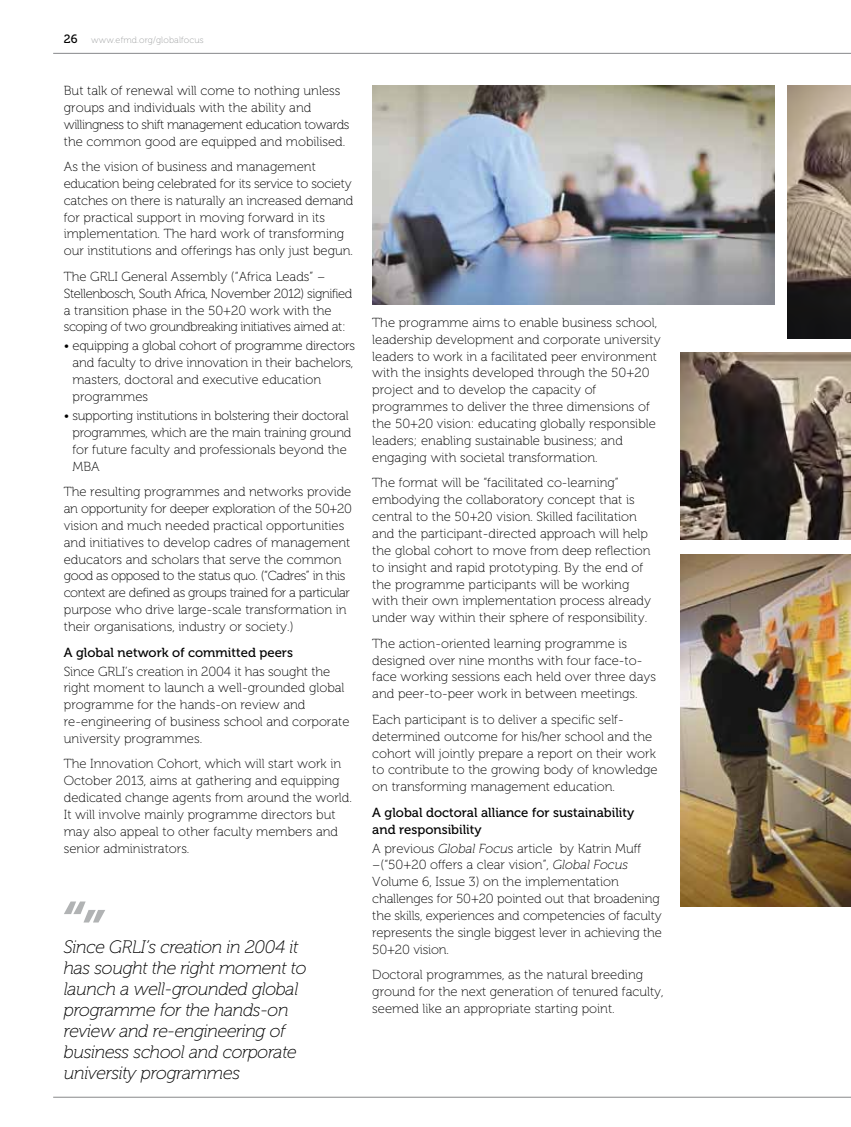
<style>
.page{position:relative;width:851px;height:1127px;background:#fff}
.page>*{position:absolute;margin:0;border:0;box-sizing:border-box;transform-origin:0 0}
.t1{font:italic 18px/21px "Museo 100";letter-spacing:-.02em;color:#000}
.t2{font:13.2px/17px "Museo 100";color:#000}
.t3{font:13.2px/17px "Museo 100";letter-spacing:-.03em;color:#000}
.t4{font:13.2px/17px "Museo 100";letter-spacing:-.02em;color:#000}
.t5{font:13.2px/17px "Museo 500";color:#000}
.t6{font:9px "Museo 100";letter-spacing:.02em;color:#9c9e9f}
.s1{font-family:"Museo 500";font-size:12px;color:#000}
.s2{font-style:italic}
</style>
<div class="page">
<hr style="left:53px;top:53px;width:797px;height:1px;background:#87888a">
<hr style="left:53px;top:1097px;width:797px;height:1px;background:#87888a">
<img style="left:787px;top:85px;width:63px;height:254px">
<img style="left:372px;top:85px;width:402px;height:219px">
<img style="left:680px;top:353px;width:170px;height:186px">
<svg style="left:64px;top:901px;width:41px;height:21px"></svg>
<img style="left:680px;top:554px;width:170px;height:352px">
<p class="t6" style="left:64px;top:35px;width:141px"><span class="s1">26</span> www.efmd.org/globalfocus</p>
<p class="t2" style="left:64px;top:82px;width:287px">But talk of renewal will come to nothing unless groups and individuals with the ability and willingness to shift management education towards the common good are equipped and mobilised.</p>
<p class="t2" style="left:64px;top:158px;width:291px">As the vision of business and management education being celebrated for its service to society catches on there is naturally an increased demand for practical support in moving forward in its implementation. The hard work of transforming our institutions and offerings has only just begun.</p>
<p class="t3" style="left:64px;top:268px;width:290px">The GRLI General Assembly (“Africa Leads” – Stellenbosch, South Africa, November 2012) signified a transition phase in the 50+20 work with the scoping of two groundbreaking initiatives aimed at:</p>
<p class="t2" style="left:72px;top:338px;width:284px;text-indent:-9px">• equipping a global cohort of programme directors and faculty to drive innovation in their bachelors, masters, doctoral and executive education programmes</p>
<p class="t4" style="left:72px;top:407px;width:280px;text-indent:-9px">• supporting institutions in bolstering their doctoral programmes, which are the main training ground for future faculty and professionals beyond the MBA</p>
<p class="t2" style="left:64px;top:483px;width:290px">The resulting programmes and networks provide an opportunity for deeper exploration of the 50+20 vision and much needed practical opportunities and initiatives to develop cadres of management educators and scholars that serve the common good as opposed to the status quo. (“Cadres” in this context are defined as groups trained for a particular purpose who drive large-scale transformation in their organisations, industry or society.)</p>
<p class="t5" style="left:64px;top:644px;width:230px">A global network of committed peers</p>
<p class="t2" style="left:64px;top:663px;width:287px">Since GRLI’s creation in 2004 it has sought the right moment to launch a well-grounded global programme for the hands-on review and re-engineering of business school and corporate university programmes.</p>
<p class="t2" style="left:64px;top:756px;width:289px">The Innovation Cohort, which will start work in October 2013, aims at gathering and equipping dedicated change agents from around the world.<br>It will involve mainly programme directors but may also appeal to other faculty members and senior administrators.</p>
<h1 class="t1" style="left:64px;top:937px;width:244px">Since GRLI’s creation in 2004 it has sought the right moment to launch a well-grounded global programme for the hands-on review and re-engineering of business school and corporate university programmes</h1>
<p class="t2" style="left:372px;top:314px;width:290px">The programme aims to enable business school, leadership development and corporate university leaders to work in a facilitated peer environment with the insights developed through the 50+20 project and to develop the capacity of programmes to deliver the three dimensions of the 50+20 vision: educating globally responsible leaders; enabling sustainable business; and engaging with societal transformation.</p>
<p class="t2" style="left:372px;top:475px;width:280px">The format will be “facilitated co-learning” embodying the collaboratory concept that is central to the 50+20 vision. Skilled facilitation and the participant-directed approach will help the global cohort to move from deep reflection to insight and rapid prototyping. By the end of the programme participants will be working with their own implementation process already under way within their sphere of responsibility.</p>
<p class="t2" style="left:372px;top:635px;width:285px">The action-oriented learning programme is designed over nine months with four face-to&shy;face working sessions each held over three days and peer-to-peer work in between meetings.</p>
<p class="t2" style="left:372px;top:711px;width:287px">Each participant is to deliver a specific self&shy;determined outcome for his/her school and the cohort will jointly prepare a report on their work to contribute to the growing body of knowledge on transforming management education.</p>
<p class="t5" style="left:372px;top:804px;width:263px">A global doctoral alliance for sustainability and responsibility</p>
<p class="t2" style="left:372px;top:840px;width:291px">A previous <span class="s2">Global Focu</span>s article by Katrin Muff –(“50+20 offers a clear vision”, <span class="s2">Global Focus </span>Volume 6, Issue 3) on the implementation challenges for 50+20 pointed out that broadening the skills, experiences and competencies of faculty represents the single biggest lever in achieving the 50+20 vision.</p>
<p class="t2" style="left:372px;top:966px;width:293px">Doctoral programmes, as the natural breeding ground for the next generation of tenured faculty, seemed like an appropriate starting point.</p>
</div>
